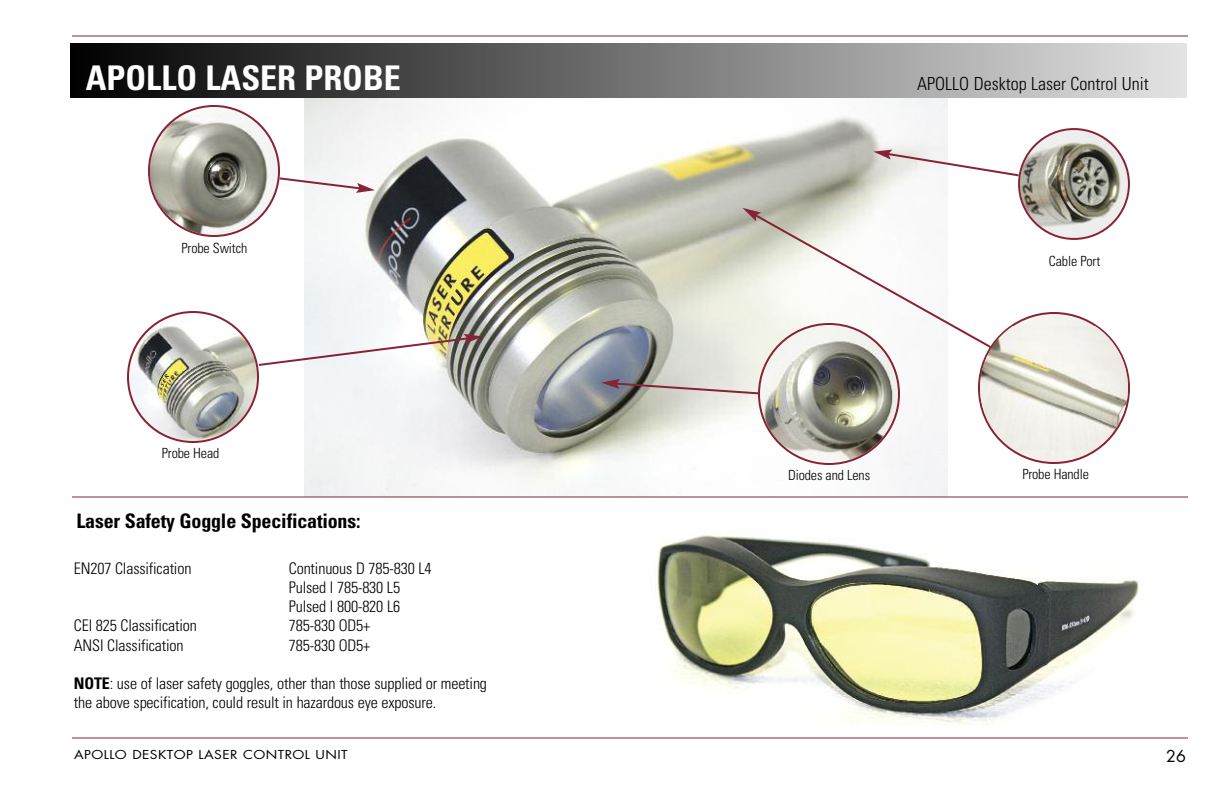
<style>
.page{position:relative;width:1224px;height:792px;background:#fff}
.page>*{position:absolute;margin:0;border:0;box-sizing:border-box;transform-origin:0 0}
.t1{font:700 condensed 34px "Univers";color:#fff}
.t2{font:700 condensed 20px "Univers";letter-spacing:-.01em;color:#000}
.t3{font:300 condensed 18px "Univers";color:#000}
.t4{font:300 condensed 16px/19.2px "Univers";letter-spacing:-.01em;color:#000}
.t5{font:16px "Futura";color:#000}
.t6{font:300 condensed 14px "Univers";letter-spacing:-.01em;color:#000}
.t7{font:12px "Futura";letter-spacing:.03em;color:#000;scale:1.15 1}
.s1{font-weight:700}
</style>
<div class="page">
<img style="left:304px;top:98px;width:643px;height:398px">
<hr style="left:72px;top:36px;width:1116px;height:1px;background:#862336">
<hr style="left:72px;top:738px;width:1116px;height:1px;background:#862336">
<hr style="left:72px;top:496px;width:1116px;height:2px;background:#862336">
<div style="left:71px;top:44px;width:1116px;height:54px;background:linear-gradient(to right,#000,#e3e3e3)"></div>
<img style="left:657px;top:535px;width:484px;height:191px">
<svg style="left:148px;top:105px;width:227px;height:132px"></svg>
<svg style="left:127px;top:311px;width:356px;height:132px"></svg>
<svg style="left:601px;top:128px;width:529px;height:337px"></svg>
<h1 class="t1" style="left:86px;top:57px;width:316px">APOLLO LASER PROBE</h1>
<p class="t6" style="left:181px;top:239px;width:67px">Probe Switch</p>
<p class="t6" style="left:162px;top:445px;width:59px">Probe Head</p>
<p class="t2" style="left:76px;top:509px;width:286px">Laser Safety Goggle Specifications:</p>
<p class="t4" style="left:74px;top:558px;width:119px">EN207 Classification</p>
<p class="t4" style="left:289px;top:558px;width:144px">Continuous D 785-830 L4<br>Pulsed I 785-830 L5<br>Pulsed I 800-820 L6</p>
<p class="t4" style="left:74px;top:616px;width:124px">CEI 825 Classification</p>
<p class="t4" style="left:289px;top:616px;width:83px">785-830 OD5+</p>
<p class="t4" style="left:74px;top:635px;width:111px">ANSI Classification</p>
<p class="t4" style="left:289px;top:635px;width:83px">785-830 OD5+</p>
<p class="t4" style="left:74px;top:673px;width:415px"><span class="s1">NOTE</span>: use of laser safety goggles, other than those supplied or meeting the above specification, could result in hazardous eye exposure.</p>
<p class="t3" style="left:917px;top:73px;width:233px">APOLLO Desktop Laser Control Unit</p>
<p class="t6" style="left:1049px;top:253px;width:53px">Cable Port</p>
<p class="t6" style="left:788px;top:467px;width:84px">Diodes and Lens</p>
<p class="t6" style="left:1022px;top:466px;width:68px">Probe Handle</p>
<p class="t7" style="left:74px;top:746px;width:239px">APOLLO DESKTOP LASER CONTROL UNIT</p>
<p class="t5" style="left:1166px;top:745px;width:21px">26</p>
</div>
